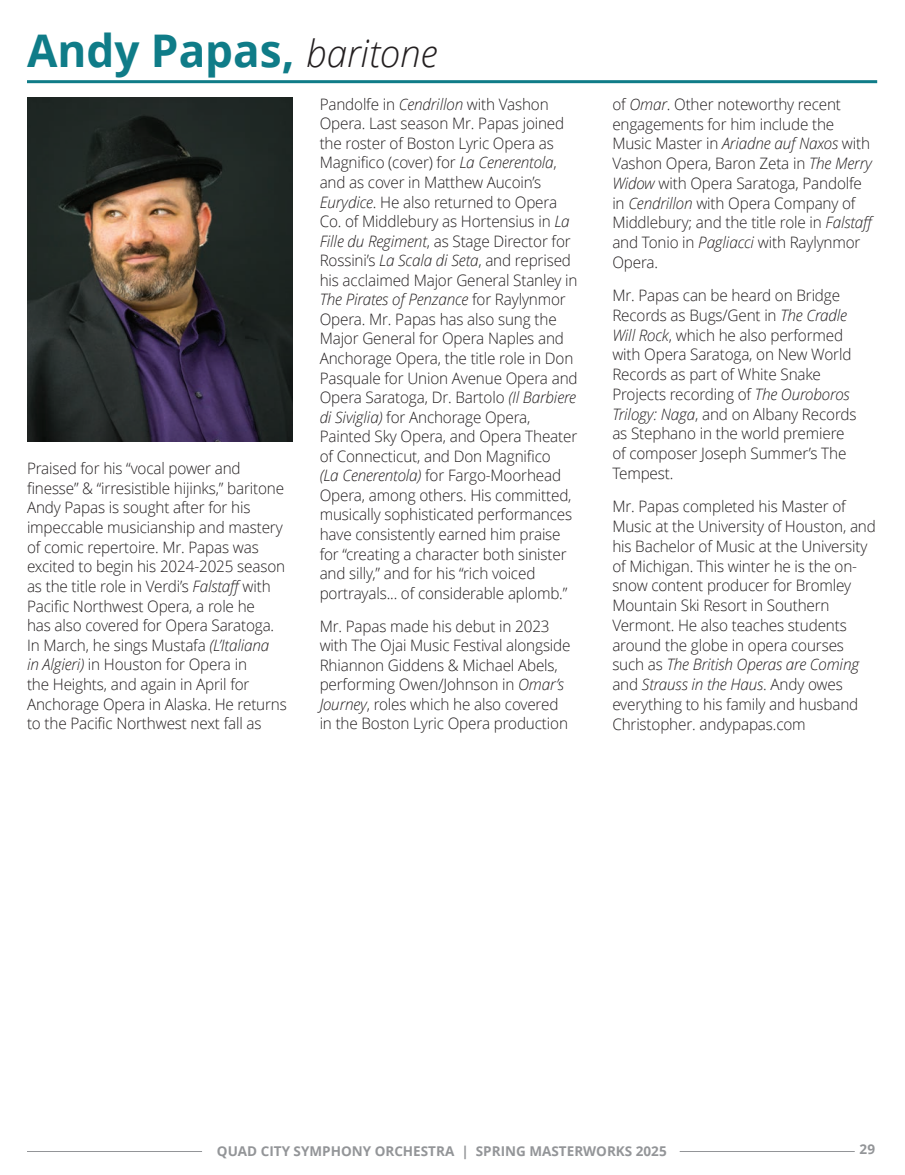
<style>
.page{position:relative;width:905px;height:1175px;background:#fff}
.page>*{position:absolute;margin:0;border:0;box-sizing:border-box;transform-origin:0 0}
.t1{font:700 45px "Open Sans";color:#0f7c88}
.t2{font:300 15.75px/19.5px "Open Sans";letter-spacing:-.01em;color:#231f20}
.t3{font:700 13.5px "Open Sans";color:#939598}
.s1{font-weight:300;font-style:italic;font-size:37.5px;color:#231f20}
.s2{font-style:italic}
</style>
<div class="page">
<hr style="left:27px;top:1151px;width:175px;height:1px;background:#939598">
<hr style="left:679px;top:1151px;width:175px;height:1px;background:#939598">
<hr style="left:27px;top:80px;width:850px;height:3px;background:#0f7c88">
<img style="left:27px;top:97px;width:265px;height:344px">
<h1 class="t1" style="left:27px;top:19px;width:412px">Andy Papas, <span class="s1">baritone</span></h1>
<p class="t2" style="left:27px;top:458px;width:261px">Praised for his “vocal power and finesse” &amp; “irresistible hijinks,” baritone Andy Papas is sought after for his impeccable musicianship and mastery of comic repertoire. Mr. Papas was excited to begin his 2024-2025 season as the title role in Verdi’s <span class="s2">Falstaff</span> with Pacific Northwest Opera, a role he<br>has also covered for Opera Saratoga.<br>In March, he sings Mustafa <span class="s2">(L’Italiana<br>in Algieri)</span> in Houston for Opera in<br>the Heights, and again in April for Anchorage Opera in Alaska. He returns to the Pacific Northwest next fall as</p>
<p class="t2" style="left:320px;top:94px;width:259px">Pandolfe in <span class="s2">Cendrillon</span> with Vashon Opera. Last season Mr. Papas joined the roster of Boston Lyric Opera as Magnifico (cover) for <span class="s2">La Cenerentola</span>, and as cover in Matthew Aucoin’s <span class="s2">Eurydice</span>. He also returned to Opera Co. of Middlebury as Hortensius in <span class="s2">La Fille du Regiment</span>, as Stage Director for Rossini’s <span class="s2">La Scala di Seta</span>, and reprised his acclaimed Major General Stanley in <span class="s2">The Pirates of Penzance</span> for Raylynmor Opera. Mr. Papas has also sung the Major General for Opera Naples and Anchorage Opera, the title role in Don Pasquale for Union Avenue Opera and Opera Saratoga, Dr. Bartolo <span class="s2">(Il Barbiere di Siviglia)</span> for Anchorage Opera, Painted Sky Opera, and Opera Theater of Connecticut, and Don Magnifico<br><span class="s2">(La Cenerentola)</span> for Fargo-Moorhead Opera, among others. His committed, musically sophisticated performances have consistently earned him praise for “creating a character both sinister and silly,” and for his “rich voiced portrayals... of considerable aplomb.”</p>
<p class="t2" style="left:320px;top:616px;width:252px">Mr. Papas made his debut in 2023 with The Ojai Music Festival alongside Rhiannon Giddens &amp; Michael Abels, performing Owen/Johnson in <span class="s2">Omar’s Journey</span>, roles which he also covered in the Boston Lyric Opera production</p>
<p class="t2" style="left:612px;top:94px;width:265px">of <span class="s2">Omar</span>. Other noteworthy recent engagements for him include the Music Master in <span class="s2">Ariadne auf Naxos</span> with Vashon Opera, Baron Zeta in <span class="s2">The Merry Widow</span> with Opera Saratoga, Pandolfe in <span class="s2">Cendrillon</span> with Opera Company of Middlebury; and the title role in <span class="s2">Falstaff </span>and Tonio in <span class="s2">Pagliacci</span> with Raylynmor Opera.</p>
<p class="t2" style="left:612px;top:285px;width:246px">Mr. Papas can be heard on Bridge<br>Records as Bugs/Gent in <span class="s2">The Cradle<br>Will Rock</span>, which he also performed with Opera Saratoga, on New World<br>Records as part of White Snake<br>Projects recording of <span class="s2">The Ouroboros<br>Trilogy: Naga</span>, and on Albany Records as Stephano in the world premiere of composer Joseph Summer’s The<br>Tempest.</p>
<p class="t2" style="left:612px;top:496px;width:265px">Mr. Papas completed his Master of Music at the University of Houston, and his Bachelor of Music at the University of Michigan. This winter he is the on&shy;snow content producer for Bromley Mountain Ski Resort in Southern Vermont. He also teaches students around the globe in opera courses such as <span class="s2">The British Operas are Coming </span>and <span class="s2">Strauss in the Haus</span>. Andy owes everything to his family and husband Christopher. andypapas.com</p>
<p class="t3" style="left:217px;top:1141px;width:451px">QUAD CITY SYMPHONY ORCHESTRA | SPRING MASTERWORKS 2025</p>
<p class="t3" style="left:859px;top:1139px;width:17px">29</p>
</div>
